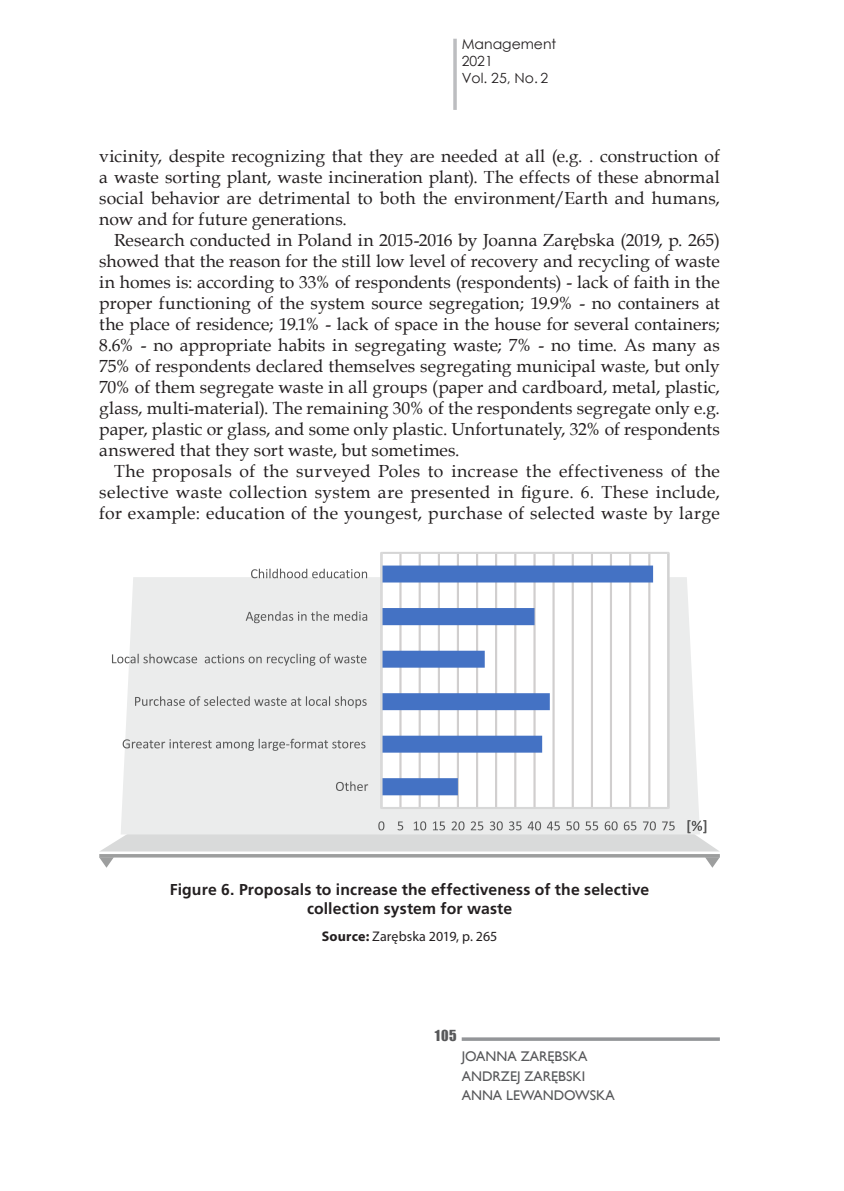
<style>
.page{position:relative;width:844px;height:1191px;background:#fff}
.page>*{position:absolute;margin:0;border:0;box-sizing:border-box;transform-origin:0 0}
.tekst_glowny{font:17.5px/21px "Book Antiqua";letter-spacing:.015em;color:#231f20;text-align:justify}
.tytul_tabeli{font:700 15.75px/18.9px "Frutiger LT Pro";letter-spacing:.01em;color:#231f20;text-align:center}
.t1{font:14px/19.2px "Gill Sans";color:#57585a}
.t2{font:14px/16.8px "Century Gothic";color:#231f20}
.zrodlo_-_do_tabeli{font:14px "Myriad Pro";letter-spacing:.005em;color:#231f20}
.t3{font:14px "Impact";color:#57585a}
.s1{font-weight:700}
</style>
<div class="page">
<hr style="left:453px;top:39px;width:3px;height:71px;background:#bcbdc0">
<hr style="left:461px;top:1037px;width:258px;height:3px;background:#939598">
<div style="left:121px;top:577px;width:578px;height:236px;background:#ebecec"></div>
<hr style="left:99px;top:854px;width:620px;height:3px;background:#9d9e9e">
<svg style="left:99px;top:857px;width:15px;height:10px"></svg>
<svg style="left:704px;top:857px;width:15px;height:10px"></svg>
<svg style="left:380px;top:552px;width:289px;height:256px"></svg>
<svg style="left:382px;top:565px;width:271px;height:230px"></svg>
<hr style="left:381px;top:553px;width:1px;height:255px;background:#d9d9d9">
<svg style="left:101px;top:813px;width:618px;height:38px;background:#dfe0e0"></svg>
<svg style="left:336px;top:781px;width:32px;height:10px"></svg>
<svg style="left:123px;top:738px;width:242px;height:13px;background:#cecfcf"></svg>
<svg style="left:135px;top:696px;width:231px;height:12px;background:#cccdcd"></svg>
<svg style="left:112px;top:654px;width:85px;height:9px"></svg>
<svg style="left:205px;top:654px;width:56px;height:9px"></svg>
<svg style="left:267px;top:653px;width:99px;height:12px"></svg>
<svg style="left:246px;top:611px;width:121px;height:12px"></svg>
<svg style="left:251px;top:568px;width:116px;height:10px"></svg>
<p class="t2" style="left:461px;top:36px;width:96px">Management<br>2021<br>Vol. 25, No. 2</p>
<p class="tekst_glowny" style="left:99px;top:145px;width:622px">vicinity, despite recognizing that they are needed at all (e.g. . construction of a waste sorting plant, waste incineration plant). The effects of these abnormal social behavior are detrimental to both the environment/Earth and humans, now and for future generations.</p>
<p class="tekst_glowny" style="left:99px;top:229px;width:622px;text-indent:15px">Research conducted in Poland in 2015-2016 by Joanna Zarębska (2019, p. 265) showed that the reason for the still low level of recovery and recycling of waste in homes is: according to 33% of respondents (respondents) - lack of faith in the proper functioning of the system source segregation; 19.9% - no containers at the place of residence; 19.1% - lack of space in the house for several containers; 8.6% - no appropriate habits in segregating waste; 7% - no time. As many as 75% of respondents declared themselves segregating municipal waste, but only 70% of them segregate waste in all groups (paper and cardboard, metal, plastic, glass, multi-material). The remaining 30% of the respondents segregate only e.g. paper, plastic or glass, and some only plastic. Unfortunately, 32% of respondents answered that they sort waste, but sometimes.</p>
<p class="tekst_glowny" style="left:99px;top:460px;width:622px;text-indent:15px">The proposals of the surveyed Poles to increase the effectiveness of the selective waste collection system are presented in figure. 6. These include, for example: education of the youngest, purchase of selected waste by large</p>
<p class="tytul_tabeli" style="left:170px;top:880px;width:481px">Figure 6. Proposals to increase the effectiveness of the selective collection system for waste</p>
<p class="zrodlo_-_do_tabeli" style="left:322px;top:927px;width:177px"><span class="s1">Source:</span> Zarębska 2019, p. 265</p>
<p class="t3" style="left:435px;top:1024px;width:23px">105</p>
<p class="t1" style="left:461px;top:1047px;width:155px">JOANNA ZARĘBSKA<br>ANDRZEJ ZARĘBSKI<br>ANNA LEWANDOWSKA</p>
</div>
